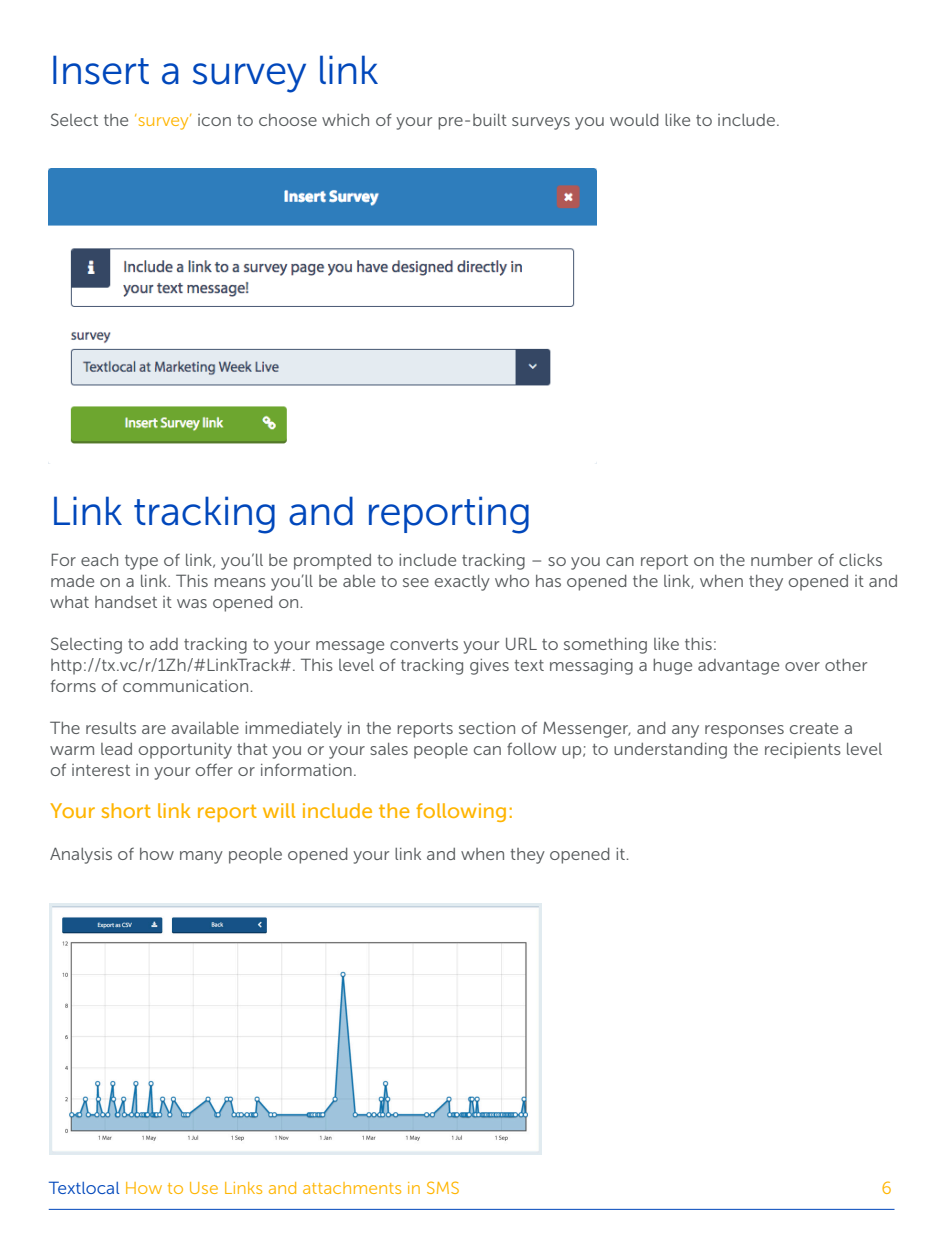
<style>
.page{position:relative;width:945px;height:1260px;background:#fff}
.page>*{position:absolute;margin:0;border:0;box-sizing:border-box;transform-origin:0 0}
.t1{font:40.25px "Museo Sans 300";letter-spacing:-.01em;color:#0047bb}
.t2{font:21px "Museo Sans 500";color:#ffb500}
.t3{font:17.5px/21px "Museo Sans 300";color:#54585a}
.t4{font:17.5px "Museo Sans 300";color:#ffb500}
.s1{color:#ffb500}
.s2{color:#0047bb}
</style>
<div class="page">
<hr style="left:49px;top:1209px;width:846px;height:1px;background:#0047bb">
<img style="left:49px;top:168px;width:548px;height:296px">
<img style="left:50px;top:903px;width:492px;height:251px">
<p class="t1" style="left:50px;top:48px;width:331px">Insert a survey link</p>
<p class="t3" style="left:50px;top:110px;width:732px">Select the <span class="s1">‘survey’</span> icon to choose which of your pre-built surveys you would like to include.</p>
<p class="t1" style="left:50px;top:490px;width:483px">Link tracking and reporting</p>
<p class="t3" style="left:50px;top:550px;width:850px">For each type of link, you’ll be prompted to include tracking – so you can report on the number of clicks made on a link. This means you’ll be able to see exactly who has opened the link, when they opened it and what handset it was opened on.</p>
<p class="t3" style="left:50px;top:634px;width:669px">Selecting to add tracking to your message converts your URL to something like this:</p>
<p class="t3" style="left:50px;top:655px;width:819px">http://tx.vc/r/1Zh/#LinkTrack#. This level of tracking gives text messaging a huge advantage over other forms of communication.</p>
<p class="t3" style="left:50px;top:718px;width:834px">The results are available immediately in the reports section of Messenger, and any responses create a warm lead opportunity that you or your sales people can follow up; to understanding the recipients level of interest in your offer or information.</p>
<p class="t2" style="left:50px;top:800px;width:465px">Your short link report will include the following:</p>
<p class="t3" style="left:50px;top:844px;width:581px">Analysis of how many people opened your link and when they opened it.</p>
<p class="t4" style="left:49px;top:1178px;width:413px"><span class="s2">Textlocal</span> How to Use Links and attachments in SMS</p>
<p class="t4" style="left:882px;top:1178px;width:12px">6</p>
</div>
